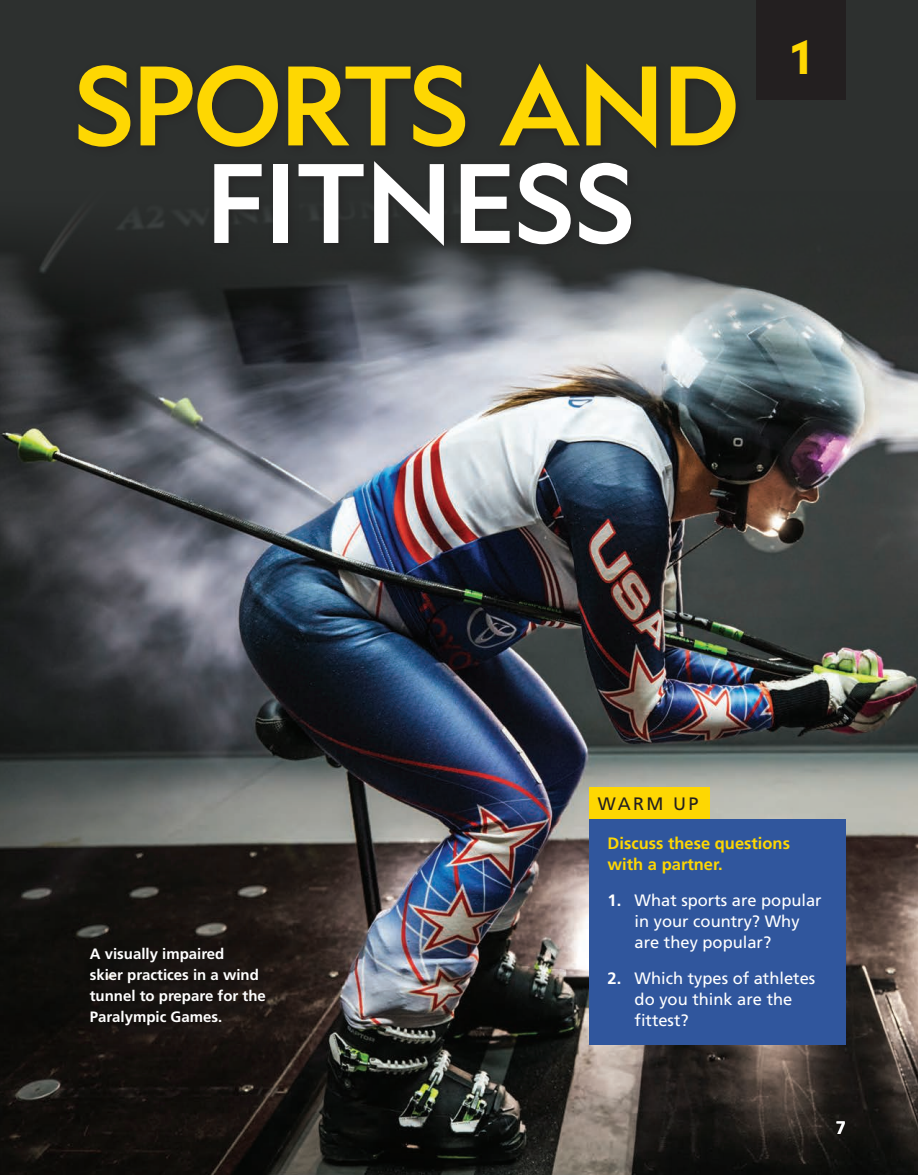
<style>
.page{position:relative;width:918px;height:1175px;background:#fff}
.page>*{position:absolute;margin:0;border:0;box-sizing:border-box;transform-origin:0 0}
.t1{font:500 108px/97.5px "Geograph";letter-spacing:-.015em;color:#fed702;text-align:center}
.t2{font:700 45px "Geograph";color:#fed702}
.t3{font:18px "Frutiger LT Std";letter-spacing:.13em;color:#231f20}
.t4{font:700 18px "Frutiger LT Std";color:#fff}
.t5{font:16.5px/21px "Frutiger LT Std";color:#fff}
.t6{font:700 16.5px/21px "Frutiger LT Std";color:#fed702}
.t7{font:700 15px/21px "Frutiger LT Std";color:#fff}
.s1{color:#fff}
.s2{font-weight:700}
</style>
<div class="page">
<div style="left:0;top:0;width:918px;height:1174px;background:#2d302f"></div>
<img style="left:0;top:228px;width:918px;height:946px">
<div style="left:93px;top:950px;width:190px;height:93px;background:#231f20;opacity:.75"></div>
<div style="left:590px;top:787px;width:120px;height:32px;background:#fed702"></div>
<div style="left:590px;top:819px;width:256px;height:225px;background:#30569d"></div>
<div style="left:74px;top:60px;width:673px;height:195px;background:#2b2e2d"></div>
<div style="left:756px;top:0;width:90px;height:99px;background:#231f20"></div>
<p class="t1" style="left:75px;top:55px;width:666px">SPORTS AND<br><span class="s1">FITNESS</span></p>
<p class="t2" style="left:792px;top:28px;width:20px">1</p>
<p class="t7" style="left:90px;top:943px;width:178px">A visually impaired<br>skier practices in a wind tunnel to prepare for the<br>Paralympic Games.</p>
<p class="t3" style="left:598px;top:792px;width:102px">WARM UP</p>
<p class="t6" style="left:608px;top:833px;width:184px">Discuss these questions with a partner.</p>
<p class="t5" style="left:635px;top:890px;width:189px;text-indent:-27px"><span class="s2">1.</span> What sports are popular in your country? Why are they popular?</p>
<p class="t5" style="left:635px;top:968px;width:182px;text-indent:-27px"><span class="s2">2.</span> Which types of athletes do you think are the fittest?</p>
<p class="t4" style="left:836px;top:1117px;width:12px">7</p>
</div>
